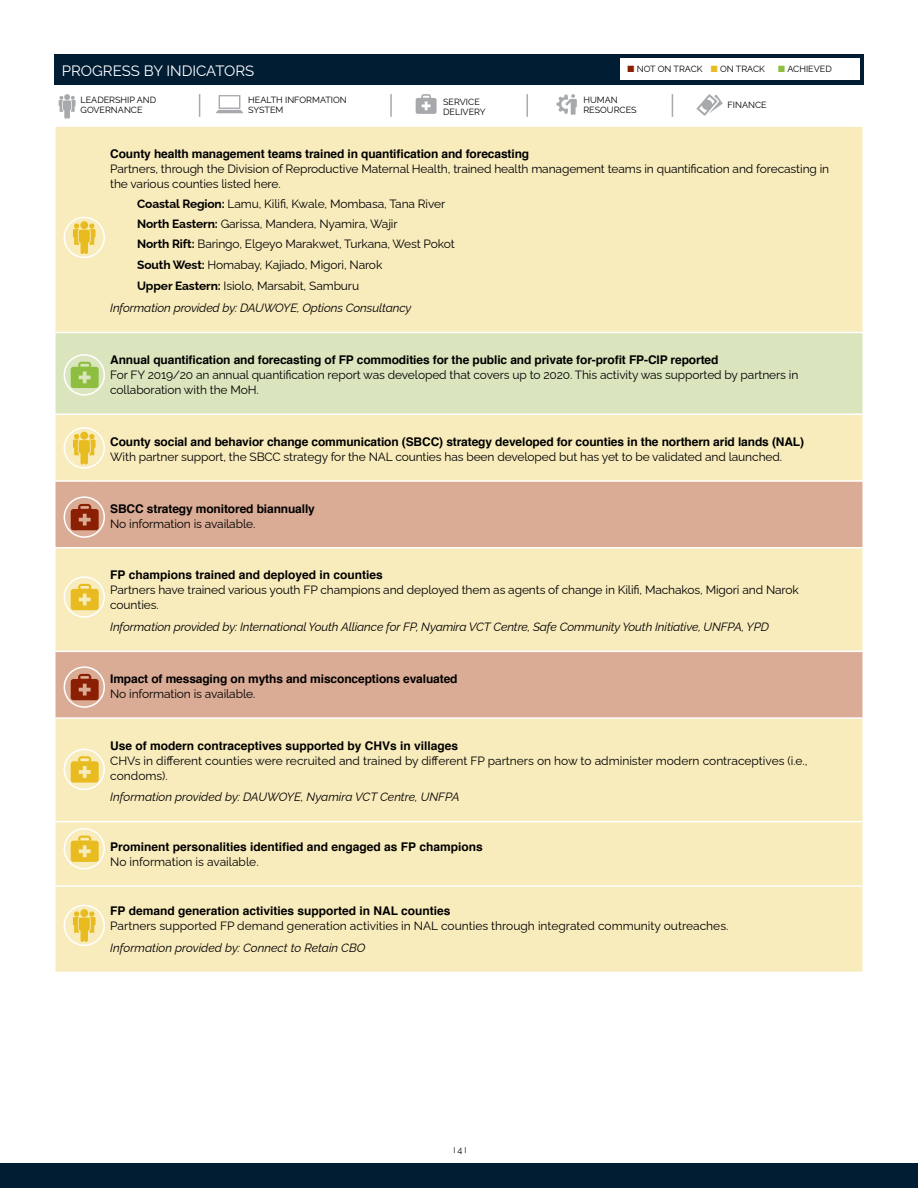
<style>
.page{position:relative;width:918px;height:1188px;background:#fff}
.page>*{position:absolute;margin:0;border:0;box-sizing:border-box;transform-origin:0 0}
.t1{font:15px "Raleway";color:#fff}
.t2{font:12px/15px "Raleway";letter-spacing:-.01em;color:#000}
.t3{font:700 12px/15px "Helvetica";letter-spacing:-.01em;color:#000}
.t4{font:italic 12px "Raleway";letter-spacing:-.01em;color:#000}
.t5{font:9px/10.5px "Raleway";color:#000}
.t6{font:8.25px "Raleway";color:#000}
.s1{color:#8a1f03}
.s2{color:#e8bc20}
.s3{color:#8ebe3f}
.s4{font-family:"Helvetica";font-weight:700}
.s5{font-weight:700}
.s6{font-family:"Raleway";font-weight:400}
.s7{font-size:9px}
</style>
<div class="page">
<div style="left:56px;top:127px;width:806px;height:205px;background:#f8ebbc"></div>
<div style="left:56px;top:333px;width:806px;height:80px;background:#dae5be"></div>
<div style="left:56px;top:415px;width:806px;height:557px;background:#f8ebbc"></div>
<div style="left:56px;top:482px;width:806px;height:65px;background:#daab95"></div>
<div style="left:56px;top:549px;width:806px;height:102px;background:#f8ebbc"></div>
<div style="left:56px;top:652px;width:806px;height:65px;background:#daab95"></div>
<hr style="left:54px;top:480px;width:36px;height:2px;background:#fff">
<hr style="left:90px;top:480px;width:774px;height:2px;background:#fff">
<hr style="left:54px;top:547px;width:36px;height:2px;background:#fff">
<hr style="left:90px;top:547px;width:774px;height:2px;background:#fff">
<hr style="left:54px;top:651px;width:36px;height:1px;background:#fff">
<hr style="left:90px;top:651px;width:774px;height:1px;background:#fff">
<hr style="left:54px;top:717px;width:36px;height:2px;background:#fff">
<hr style="left:90px;top:717px;width:774px;height:2px;background:#fff">
<hr style="left:54px;top:821px;width:36px;height:1px;background:#fff">
<hr style="left:90px;top:821px;width:774px;height:1px;background:#fff">
<hr style="left:54px;top:885px;width:36px;height:2px;background:#fff">
<hr style="left:90px;top:885px;width:774px;height:2px;background:#fff">
<div style="left:54px;top:54px;width:810px;height:31px;background:#001d34"></div>
<svg style="left:59px;top:94px;width:17px;height:25px"></svg>
<svg style="left:416px;top:94px;width:21px;height:20px"></svg>
<svg style="left:697px;top:94px;width:26px;height:22px"></svg>
<svg style="left:199px;top:94px;width:1px;height:23px"></svg>
<hr style="left:390px;top:94px;width:2px;height:23px;background:#a7a9ac">
<svg style="left:527px;top:94px;width:1px;height:23px"></svg>
<svg style="left:672px;top:94px;width:1px;height:23px"></svg>
<div style="left:620px;top:58px;width:240px;height:22px;background:#fff"></div>
<svg style="left:556px;top:94px;width:21px;height:21px"></svg>
<svg style="left:216px;top:95px;width:27px;height:18px"></svg>
<div style="left:64px;top:354px;width:41px;height:42px;border:2px solid #fff;border-radius:50%"></div>
<svg style="left:71px;top:362px;width:28px;height:26px"></svg>
<div style="left:64px;top:905px;width:41px;height:41px;border:2px solid #fff;border-radius:50%"></div>
<svg style="left:73px;top:911px;width:23px;height:31px"></svg>
<div style="left:64px;top:749px;width:41px;height:41px;border:2px solid #fff;border-radius:50%"></div>
<svg style="left:71px;top:756px;width:28px;height:27px"></svg>
<div style="left:64px;top:828px;width:41px;height:41px;border:2px solid #fff;border-radius:50%"></div>
<svg style="left:71px;top:836px;width:28px;height:26px"></svg>
<div style="left:0;top:1164px;width:918px;height:24px;background:#001d34"></div>
<div style="left:64px;top:427px;width:41px;height:42px;border:2px solid #fff;border-radius:50%"></div>
<div style="left:80px;top:432px;width:8px;height:8px;background:#e8bc20;border-radius:50%"></div>
<svg style="left:73px;top:434px;width:23px;height:31px"></svg>
<div style="left:64px;top:496px;width:41px;height:42px;border:2px solid #fff;border-radius:50%"></div>
<svg style="left:71px;top:504px;width:28px;height:26px"></svg>
<div style="left:64px;top:576px;width:41px;height:42px;border:2px solid #fff;border-radius:50%"></div>
<svg style="left:71px;top:584px;width:28px;height:26px"></svg>
<div style="left:64px;top:666px;width:41px;height:42px;border:2px solid #fff;border-radius:50%"></div>
<svg style="left:71px;top:674px;width:28px;height:26px"></svg>
<div style="left:64px;top:217px;width:41px;height:41px;border:2px solid #fff;border-radius:50%"></div>
<svg style="left:73px;top:223px;width:23px;height:31px"></svg>
<p class="t1" style="left:62px;top:59px;width:194px">PROGRESS BY INDICATORS</p>
<p class="t5" style="left:81px;top:93px;width:77px">LEADERSHIP AND<br>GOVERNANCE</p>
<p class="t5" style="left:443px;top:95px;width:44px">SERVICE<br>DELIVERY</p>
<p class="t5" style="left:728px;top:98px;width:41px">FINANCE</p>
<p class="t5" style="left:627px;top:63px;width:139px"><span class="s1">■</span> NOT ON TRACK <span class="s2">■</span> ON TRACK</p>
<p class="t5" style="left:778px;top:63px;width:55px"><span class="s3">■</span> ACHIEVED</p>
<p class="t5" style="left:583px;top:93px;width:55px">HUMAN<br>RESOURCES</p>
<p class="t5" style="left:248px;top:93px;width:100px">HEALTH INFORMATION<br>SYSTEM</p>
<p class="t2" style="left:110px;top:145px;width:721px"><span class="s4">County health management teams trained in quantification and forecasting<br></span>Partners, through the Division of Reproductive Maternal Health, trained health management teams in quantification and forecasting in the various counties listed here.</p>
<p class="t2" style="left:137px;top:195px;width:310px"><span class="s5">Coastal Region:</span> Lamu, Kilifi, Kwale, Mombasa, Tana River</p>
<p class="t2" style="left:137px;top:215px;width:262px"><span class="s5">North Eastern:</span> Garissa, Mandera, Nyamira, Wajir</p>
<p class="t2" style="left:137px;top:235px;width:319px"><span class="s5">North Rift:</span> Baringo, Elgeyo Marakwet, Turkana, West Pokot</p>
<p class="t2" style="left:137px;top:256px;width:247px"><span class="s5">South West:</span> Homabay, Kajiado, Migori, Narok</p>
<p class="t2" style="left:137px;top:277px;width:223px"><span class="s5">Upper Eastern:</span> Isiolo, Marsabit, Samburu</p>
<p class="t4" style="left:110px;top:298px;width:303px">Information provided by: DAUWOYE, Options Consultancy</p>
<p class="t2" style="left:110px;top:351px;width:690px"><span class="s4">Annual quantification and forecasting of FP commodities for the public and private for-profit FP-CIP reported<br></span>For FY 2019/20 an annual quantification report was developed that covers up to 2020. This activity was supported by partners in collaboration with the MoH.</p>
<p class="t3" style="left:110px;top:434px;width:695px">County social and behavior change communication (SBCC) strategy developed for counties in the northern arid lands (NAL)</p>
<p class="t2" style="left:110px;top:448px;width:673px">With partner support, the SBCC strategy for the NAL counties has been developed but has yet to be validated and launched.</p>
<p class="t3" style="left:110px;top:501px;width:206px">SBCC strategy monitored biannually<br><span class="s6">No information is available.</span></p>
<p class="t2" style="left:110px;top:566px;width:690px"><span class="s4">FP champions trained and deployed in counties<br></span>Partners have trained various youth FP champions and deployed them as agents of change in Kilifi, Machakos, Migori and Narok counties.</p>
<p class="t4" style="left:110px;top:617px;width:660px">Information provided by: International Youth Alliance for FP, Nyamira VCT Centre, Safe Community Youth Initiative, UNFPA, YPD</p>
<p class="t3" style="left:110px;top:671px;width:349px">Impact of messaging on myths and misconceptions evaluated<br><span class="s6">No information is available.</span></p>
<p class="t2" style="left:110px;top:737px;width:699px"><span class="s4">Use of modern contraceptives supported by CHVs in villages<br></span>CHVs in different counties were recruited and trained by different FP partners on how to administer modern contraceptives (i.e., condoms).</p>
<p class="t4" style="left:110px;top:788px;width:351px">Information provided by: DAUWOYE, Nyamira VCT Centre, UNFPA</p>
<p class="t3" style="left:110px;top:839px;width:374px">Prominent personalities identified and engaged as FP champions<br><span class="s6">No information is available.</span></p>
<p class="t2" style="left:110px;top:902px;width:620px"><span class="s4">FP demand generation activities supported in NAL counties<br></span>Partners supported FP demand generation activities in NAL counties through integrated community outreaches.</p>
<p class="t4" style="left:110px;top:938px;width:257px">Information provided by: Connect to Retain CBO</p>
<p class="t6" style="left:453px;top:1144px;width:15px">I <span class="s7">4</span> I</p>
</div>
